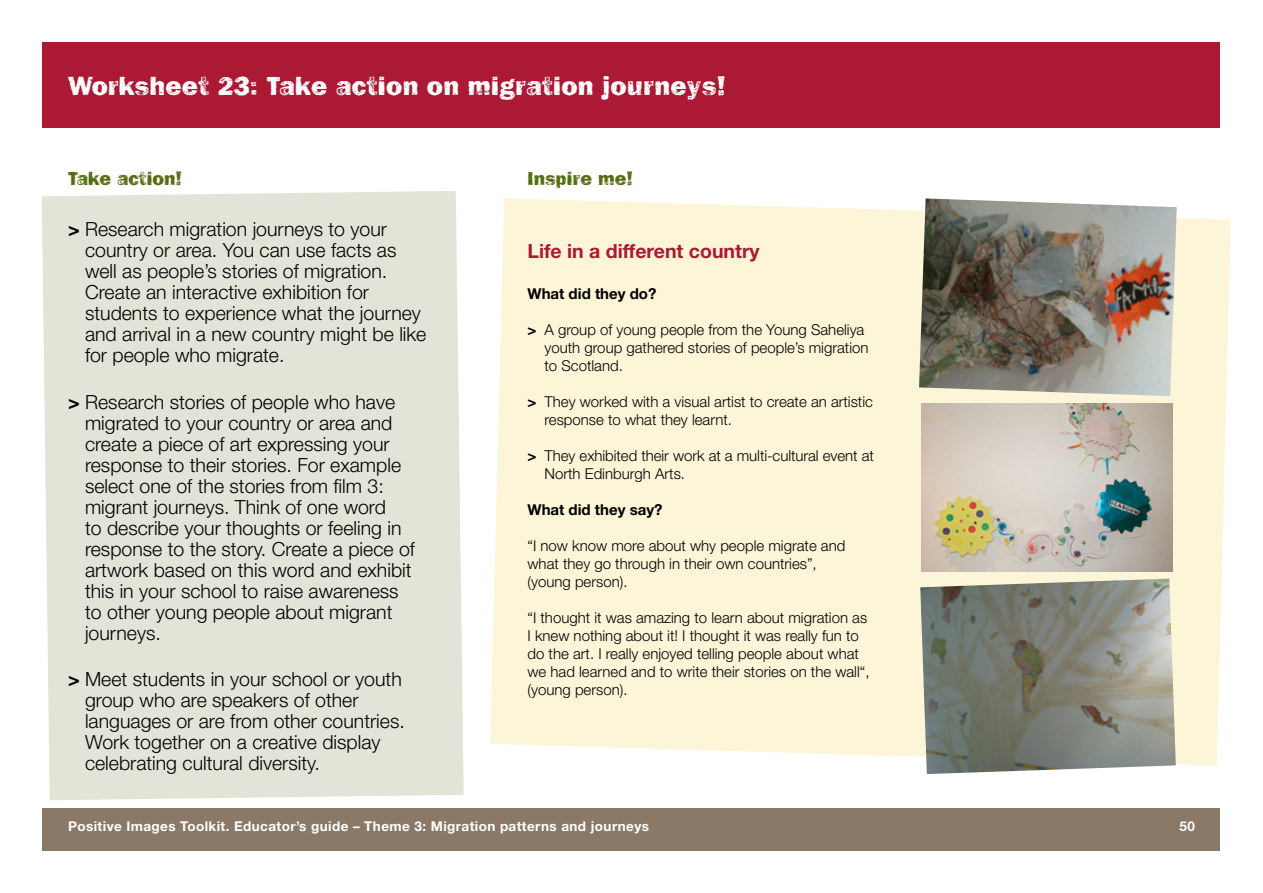
<style>
.page{position:relative;width:1263px;height:893px;background:#fff}
.page>*{position:absolute;margin:0;border:0;box-sizing:border-box;transform-origin:0 0}
.NEW_Act_Work_W_RED_P{font:27px "Frankie";letter-spacing:.01em;color:#fff}
.NEW_text_LARGE{font:300 19.5px/21px "Helvetica Neue LT";color:#000}
.NEW_subhead_RED{font:700 19.5px "Helvetica Neue LT";color:#ab1935}
.NEW_subhead_FRANKIE{font:19.5px "Frankie";color:#566c11}
.NEW_text_10pt{font:300 15px/18px "Helvetica Neue LT";color:#000}
.NEW_text_10pt-2{font:700 15px "Helvetica Neue LT";color:#000}
.NEW_Grey_panel{font:700 13.5px "Helvetica Neue LT";letter-spacing:.03em;color:#fff}
.NEW_Grey_panel_NUMBE{font:700 13.5px "Helvetica Neue LT";color:#fff}
.s1{font-weight:700}
</style>
<div class="page">
<div style="left:43px;top:808px;width:1177px;height:42px;background:#8a7967"></div>
<div style="left:42px;top:191px;width:422px;height:609px;background:#e1e4d7"></div>
<div style="left:490px;top:198px;width:740px;height:567px;background:#fcf5d7"></div>
<div style="left:43px;top:43px;width:1177px;height:85px;background:#ab1935"></div>
<img style="left:921px;top:403px;width:251px;height:168px">
<img style="left:919px;top:198px;width:258px;height:198px">
<img style="left:920px;top:579px;width:256px;height:195px">
<p class="NEW_Act_Work_W_RED_P" style="left:68px;top:70px;width:659px">Worksheet 23: Take action on migration journeys!</p>
<p class="NEW_subhead_FRANKIE" style="left:68px;top:167px;width:115px">Take action!</p>
<p class="NEW_text_LARGE" style="left:68px;top:218px;width:320px"><span class="s1">&gt;</span> Research migration journeys to your</p>
<p class="NEW_text_LARGE" style="left:85px;top:239px;width:313px">country or area. You can use facts as</p>
<p class="NEW_text_LARGE" style="left:85px;top:260px;width:304px">well as people’s stories of migration.</p>
<p class="NEW_text_LARGE" style="left:85px;top:281px;width:343px">Create an interactive exhibition for students to experience what the journey and arrival in a new country might be like for people who migrate.</p>
<p class="NEW_text_LARGE" style="left:68px;top:391px;width:329px;text-align:right"><span class="s1">&gt;</span> Research stories of people who have migrated to your country or area and</p>
<p class="NEW_text_LARGE" style="left:85px;top:433px;width:306px">create a piece of art expressing your</p>
<p class="NEW_text_LARGE" style="left:85px;top:454px;width:318px">response to their stories. For example</p>
<p class="NEW_text_LARGE" style="left:85px;top:475px;width:300px">select one of the stories from film 3:</p>
<p class="NEW_text_LARGE" style="left:85px;top:496px;width:302px">migrant journeys. Think of one word</p>
<p class="NEW_text_LARGE" style="left:85px;top:517px;width:318px">to describe your thoughts or feeling in</p>
<p class="NEW_text_LARGE" style="left:85px;top:538px;width:331px">response to the story. Create a piece of</p>
<p class="NEW_text_LARGE" style="left:85px;top:559px;width:328px">artwork based on this word and exhibit</p>
<p class="NEW_text_LARGE" style="left:85px;top:580px;width:315px">this in your school to raise awareness</p>
<p class="NEW_text_LARGE" style="left:85px;top:601px;width:309px">to other young people about migrant</p>
<p class="NEW_text_LARGE" style="left:85px;top:622px;width:77px">journeys.</p>
<p class="NEW_text_LARGE" style="left:68px;top:668px;width:335px"><span class="s1">&gt;</span> Meet students in your school or youth</p>
<p class="NEW_text_LARGE" style="left:85px;top:689px;width:275px">group who are speakers of other</p>
<p class="NEW_text_LARGE" style="left:85px;top:710px;width:321px">languages or are from other countries.</p>
<p class="NEW_text_LARGE" style="left:85px;top:731px;width:297px">Work together on a creative display celebrating cultural diversity.</p>
<p class="NEW_subhead_FRANKIE" style="left:527px;top:167px;width:107px">Inspire me!</p>
<p class="NEW_subhead_RED" style="left:527px;top:239px;width:234px">Life in a different country</p>
<p class="NEW_text_10pt-2" style="left:527px;top:284px;width:130px">What did they do?</p>
<p class="NEW_text_10pt" style="left:544px;top:320px;width:325px;text-indent:-17px"><span class="s1">&gt;</span> A group of young people from the Young Saheliya youth group gathered stories of people’s migration to Scotland.</p>
<p class="NEW_text_10pt" style="left:544px;top:392px;width:330px;text-indent:-17px"><span class="s1">&gt;</span> They worked with a visual artist to create an artistic response to what they learnt.</p>
<p class="NEW_text_10pt" style="left:544px;top:446px;width:331px;text-indent:-17px"><span class="s1">&gt;</span> They exhibited their work at a multi-cultural event at<br>North Edinburgh Arts.</p>
<p class="NEW_text_10pt-2" style="left:527px;top:500px;width:137px">What did they say?</p>
<p class="NEW_text_10pt" style="left:527px;top:536px;width:319px">“I now know more about why people migrate and what they go through in their own countries”, (young person).</p>
<p class="NEW_text_10pt" style="left:527px;top:608px;width:344px">“I thought it was amazing to learn about migration as I knew nothing about it! I thought it was really fun to do the art. I really enjoyed telling people about what we had learned and to write their stories on the wall“, (young person).</p>
<p class="NEW_Grey_panel" style="left:68px;top:818px;width:583px">Positive Images Toolkit. Educator’s guide – Theme 3: Migration patterns and journeys</p>
<p class="NEW_Grey_panel_NUMBE" style="left:1179px;top:818px;width:17px">50</p>
</div>
